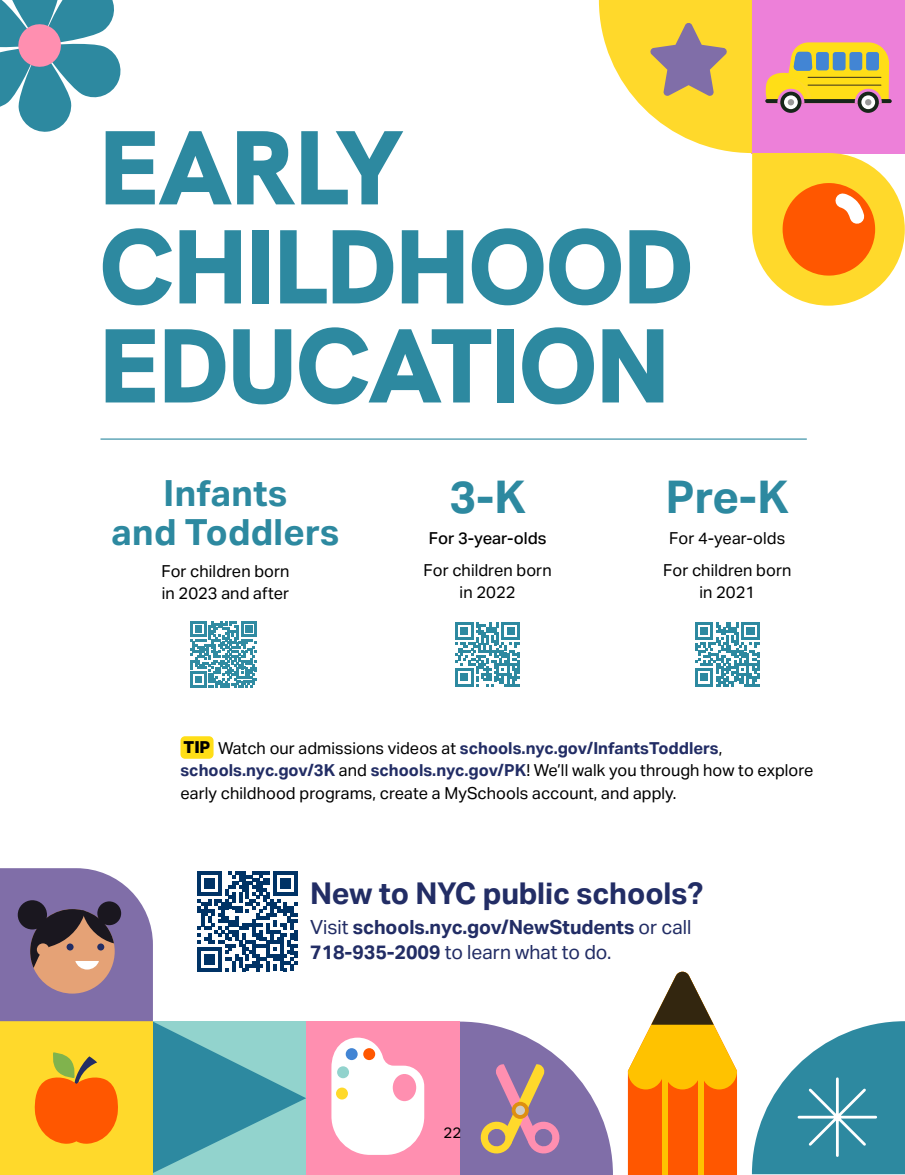
<style>
.page{position:relative;width:905px;height:1175px;background:#fff}
.page>*{position:absolute;margin:0;border:0;box-sizing:border-box;transform-origin:0 0}
.t1{font:900 105px/99px "Hanken Grotesk";letter-spacing:-.01em;color:#2d89a0}
.H2_-_EC__line_2{font:700 45px "Aktiv Grotesk";color:#2d89a0}
.H2_-_EC__I_T_line_2{font:700 36px/39px "Aktiv Grotesk";letter-spacing:.01em;color:#2d89a0;text-align:center}
.body_-_opener_-_QR_head{font:700 30px "Aktiv Grotesk";letter-spacing:-.005em;color:#222d65}
.body_-_opener_-_QR_text{font:700 19.5px/25.5px "Aktiv Grotesk";letter-spacing:-.005em;color:#222d65}
.body_-_tip{font:16.5px/22.5px "Aktiv Grotesk";color:#000}
.body_-_ctr{font:16.5px/22.5px "Aktiv Grotesk";color:#000;text-align:center}
.body_-_ctr-2{font:500 16.5px "Aktiv Grotesk";color:#000}
.body_-_app_cloices_-_QR{font:800 16.5px "Aktiv Grotesk";color:#000}
.t2{font:15px "Aktiv Grotesk";color:#000}
.s1{font-weight:700;color:#222d65}
.s2{font-weight:400}
</style>
<div class="page">
<svg style="left:459px;top:1021px;width:154px;height:153px"></svg>
<svg style="left:511px;top:1101px;width:18px;height:17px"></svg>
<div style="left:515px;top:1105px;width:10px;height:10px;background:#d1ccc4;border-radius:50%"></div>
<svg style="left:628px;top:971px;width:109px;height:203px"></svg>
<svg style="left:752px;top:1021px;width:152px;height:153px"></svg>
<div style="left:306px;top:1021px;width:153px;height:153px;background:#ff8fb0"></div>
<svg style="left:331px;top:1037px;width:94px;height:118px"></svg>
<div style="left:363px;top:1048px;width:12px;height:12px;background:#ff5700;border-radius:50%"></div>
<div style="left:346px;top:1048px;width:11px;height:12px;background:#4285d4;border-radius:50%"></div>
<div style="left:337px;top:1066px;width:12px;height:12px;background:#92d3cd;border-radius:50%"></div>
<div style="left:336px;top:1087px;width:12px;height:12px;background:#ffd92b;border-radius:50%"></div>
<svg style="left:599px;top:0;width:305px;height:306px"></svg>
<svg style="left:0;top:0;width:121px;height:132px"></svg>
<svg style="left:190px;top:621px;width:67px;height:66px"></svg>
<svg style="left:455px;top:622px;width:64px;height:64px"></svg>
<svg style="left:695px;top:622px;width:64px;height:64px"></svg>
<div style="left:180px;top:736px;width:33px;height:22px;background:#ffde17;border-radius:4px"></div>
<hr style="left:100px;top:438px;width:706px;height:1px;background:#2d89a0">
<svg style="left:0;top:868px;width:306px;height:305px"></svg>
<h2 class="t1" style="left:99px;top:116px;width:595px">EARLY<br>CHILDHOOD<br>EDUCATION</h2>
<h2 class="H2_-_EC__I_T_line_2" style="left:111px;top:474px;width:229px">Infants<br>and Toddlers</h2>
<p class="body_-_ctr" style="left:161px;top:559px;width:130px;text-align:left">For children born in 2023 and after</p>
<h2 class="H2_-_EC__line_2" style="left:449px;top:471px;width:78px">3-K</h2>
<p class="body_-_ctr-2" style="left:429px;top:529px;width:119px">For 3-year-olds</p>
<p class="body_-_ctr" style="left:423px;top:558px;width:130px">For children born in 2022</p>
<h2 class="H2_-_EC__line_2" style="left:665px;top:471px;width:124px">Pre-K</h2>
<p class="body_-_ctr" style="left:669px;top:527px;width:117px">For 4-year-olds</p>
<p class="body_-_ctr" style="left:663px;top:558px;width:130px">For children born in 2021</p>
<p class="body_-_app_cloices_-_QR" style="left:183px;top:737px;width:28px">TIP</p>
<p class="body_-_tip" style="left:180px;top:736px;width:634px;text-indent:38px">Watch our admissions videos at <span class="s1">schools.nyc.gov/InfantsToddlers</span>, <span class="s1">schools.nyc.gov/3K</span> and <span class="s1">schools.nyc.gov/PK</span>! We’ll walk you through how to explore early childhood programs, create a MySchools account, and apply.</p>
<p class="body_-_opener_-_QR_head" style="left:310px;top:876px;width:394px">New to NYC public schools?</p>
<p class="body_-_opener_-_QR_text" style="left:310px;top:914px;width:382px"><span class="s2">Visit</span> schools.nyc.gov/NewStudents <span class="s2">or call<br></span>718-935-2009 <span class="s2">to learn what to do.</span></p>
<p class="t2" style="left:443px;top:1123px;width:19px">22</p>
</div>
